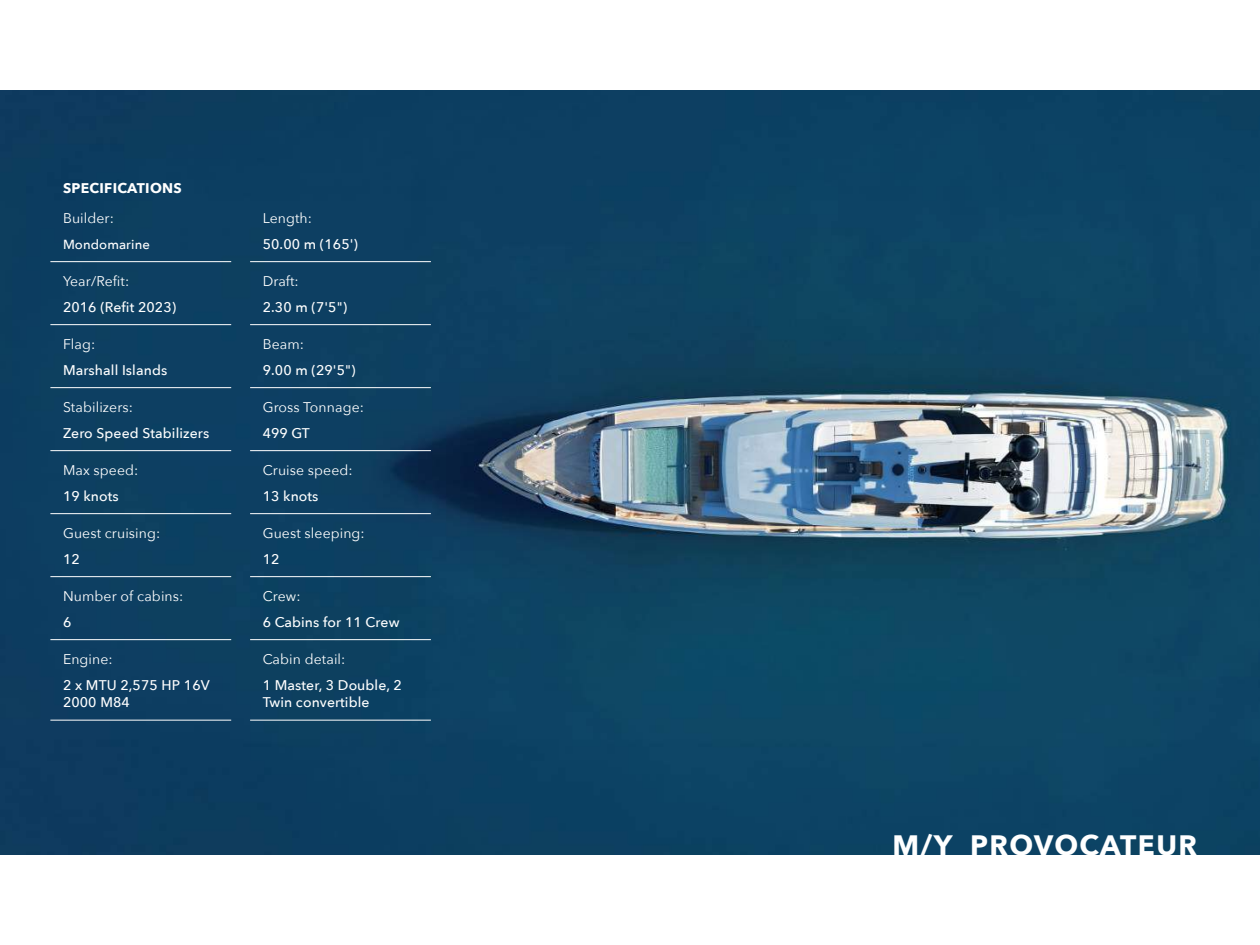
<style>
.page{position:relative;width:1260px;height:945px;background:#fff}
.page>*{position:absolute;margin:0;border:0;box-sizing:border-box;transform-origin:0 0}
.t1{font:700 28px "Avenir Next";letter-spacing:.05em;color:#fff}
.t2{font:500 14px/17.5px "Avenir Next";letter-spacing:.01em;color:#fff}
.t3{font:14px "Avenir Next";letter-spacing:.01em;color:#fff}
.t4{font:700 14px "Avenir Next";letter-spacing:.02em;color:#fff}
.t5{font:500 13.12px "Avenir Next";letter-spacing:.01em;color:#fff}
</style>
<div class="page">
<img style="left:0;top:90px;width:1260px;height:765px">
<hr style="left:50px;top:261px;width:181px;height:1px;background:#fff">
<hr style="left:50px;top:324px;width:181px;height:1px;background:#fff">
<hr style="left:50px;top:387px;width:181px;height:1px;background:#fff">
<hr style="left:50px;top:450px;width:181px;height:1px;background:#fff">
<hr style="left:50px;top:513px;width:181px;height:1px;background:#fff">
<hr style="left:50px;top:576px;width:181px;height:1px;background:#fff">
<hr style="left:50px;top:639px;width:181px;height:1px;background:#fff">
<hr style="left:50px;top:720px;width:181px;height:1px;background:#fff">
<hr style="left:250px;top:261px;width:181px;height:1px;background:#fff">
<hr style="left:250px;top:324px;width:181px;height:1px;background:#fff">
<hr style="left:250px;top:387px;width:181px;height:1px;background:#fff">
<hr style="left:250px;top:450px;width:181px;height:1px;background:#fff">
<hr style="left:250px;top:513px;width:181px;height:1px;background:#fff">
<hr style="left:250px;top:576px;width:181px;height:1px;background:#fff">
<hr style="left:250px;top:639px;width:181px;height:1px;background:#fff">
<hr style="left:250px;top:720px;width:181px;height:1px;background:#fff">
<p class="t4" style="left:63px;top:176px;width:120px">SPECIFICATIONS</p>
<p class="t3" style="left:63px;top:207px;width:53px">Builder:</p>
<p class="t5" style="left:63px;top:233px;width:88px">Mondomarine</p>
<p class="t3" style="left:63px;top:270px;width:68px">Year/Refit:</p>
<p class="t2" style="left:63px;top:298px;width:115px">2016 (Refit 2023)</p>
<p class="t3" style="left:63px;top:333px;width:34px">Flag:</p>
<p class="t2" style="left:63px;top:361px;width:106px">Marshall Islands</p>
<p class="t3" style="left:63px;top:396px;width:72px">Stabilizers:</p>
<p class="t2" style="left:63px;top:424px;width:148px">Zero Speed Stabilizers</p>
<p class="t3" style="left:63px;top:459px;width:77px">Max speed:</p>
<p class="t2" style="left:63px;top:487px;width:57px">19 knots</p>
<p class="t3" style="left:63px;top:522px;width:99px">Guest cruising:</p>
<p class="t2" style="left:63px;top:550px;width:18px">12</p>
<p class="t3" style="left:63px;top:585px;width:122px">Number of cabins:</p>
<p class="t2" style="left:63px;top:613px;width:10px">6</p>
<p class="t3" style="left:63px;top:648px;width:51px">Engine:</p>
<p class="t2" style="left:63px;top:676px;width:148px">2 x MTU 2,575 HP 16V<br>2000 M84</p>
<p class="t3" style="left:263px;top:207px;width:51px">Length:</p>
<p class="t2" style="left:263px;top:235px;width:97px">50.00 m (165')</p>
<p class="t3" style="left:263px;top:270px;width:38px">Draft:</p>
<p class="t2" style="left:263px;top:298px;width:86px">2.30 m (7'5")</p>
<p class="t3" style="left:263px;top:333px;width:43px">Beam:</p>
<p class="t2" style="left:263px;top:361px;width:94px">9.00 m (29'5")</p>
<p class="t3" style="left:263px;top:396px;width:103px">Gross Tonnage:</p>
<p class="t2" style="left:263px;top:424px;width:49px">499 GT</p>
<p class="t3" style="left:263px;top:459px;width:92px">Cruise speed:</p>
<p class="t2" style="left:263px;top:487px;width:57px">13 knots</p>
<p class="t3" style="left:263px;top:522px;width:104px">Guest sleeping:</p>
<p class="t2" style="left:263px;top:550px;width:18px">12</p>
<p class="t3" style="left:263px;top:585px;width:39px">Crew:</p>
<p class="t2" style="left:263px;top:613px;width:138px">6 Cabins for 11 Crew</p>
<p class="t3" style="left:263px;top:648px;width:84px">Cabin detail:</p>
<p class="t2" style="left:263px;top:676px;width:141px">1 Master, 3 Double, 2<br>Twin convertible</p>
<h1 class="t1" style="left:893px;top:821px;width:306px">M/Y PROVOCATEUR</h1>
</div>
